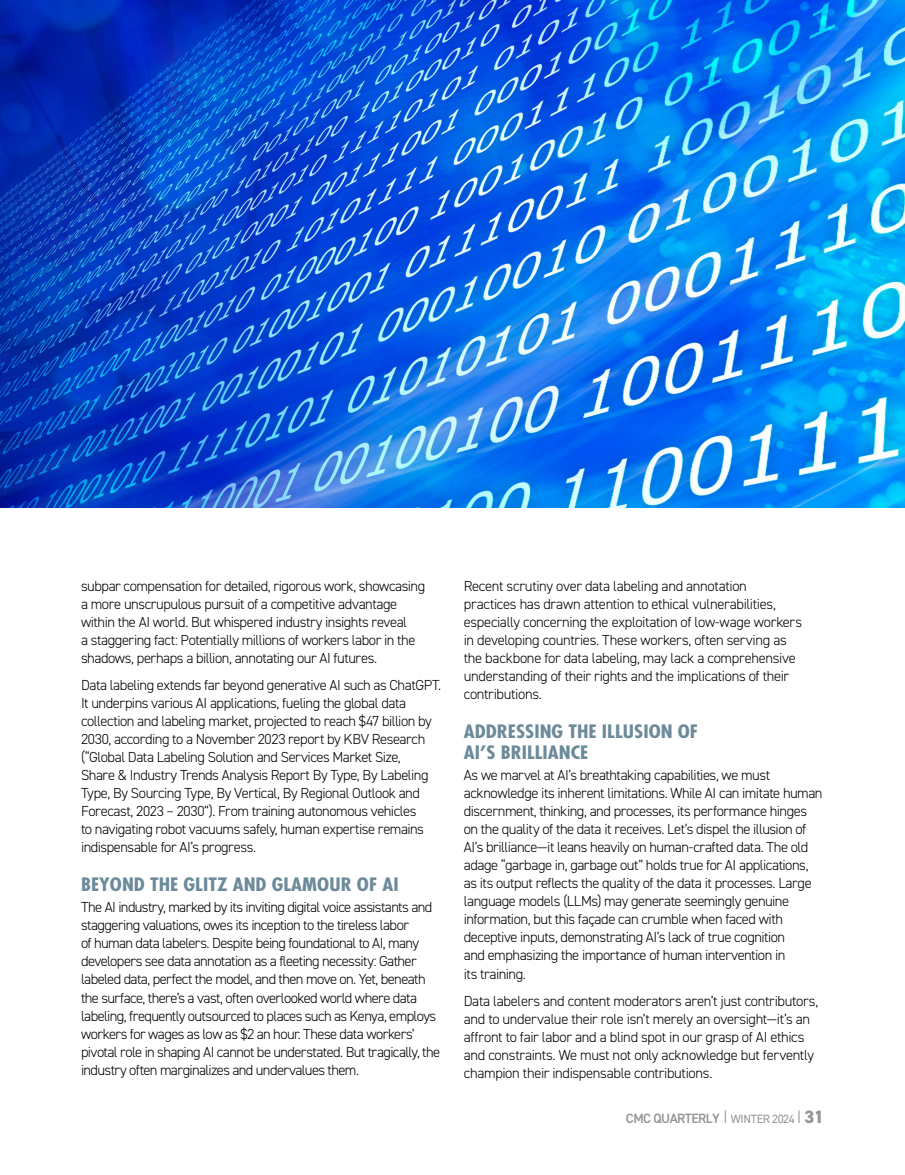
<style>
.page{position:relative;width:905px;height:1175px;background:#fff}
.page>*{position:absolute;margin:0;border:0;box-sizing:border-box;transform-origin:0 0}
.t1{font:700 condensed 18px/21px "Futura Std";letter-spacing:.005em;color:#6c8a99;scale:1.15 1}
.t2{font:300 14.55px/18px "DIN2014";letter-spacing:-.03em;color:#000}
.t3{font:600 13.5px "DIN2014";letter-spacing:-.04em;color:#939598}
.s1{font-weight:300;font-size:18px}
.s2{font-weight:400;font-size:12px}
.s3{font-weight:800;font-size:18px}
</style>
<div class="page">
<img style="left:0;top:0;width:904px;height:508px">
<p class="t2" style="left:81px;top:577px;width:346px">subpar compensation for detailed, rigorous work, showcasing a more unscrupulous pursuit of a competitive advantage within the AI world. But whispered industry insights reveal<br>a staggering fact: Potentially millions of workers labor in the shadows, perhaps a billion, annotating our AI futures.</p>
<p class="t2" style="left:81px;top:676px;width:362px">Data labeling extends far beyond generative AI such as ChatGPT.<br>It underpins various AI applications, fueling the global data collection and labeling market, projected to reach $47 billion by 2030, according to a November 2023 report by KBV Research (“Global Data Labeling Solution and Services Market Size,<br>Share &amp; Industry Trends Analysis Report By Type, By Labeling Type, By Sourcing Type, By Vertical, By Regional Outlook and Forecast, 2023 – 2030”). From training autonomous vehicles<br>to navigating robot vacuums safely, human expertise remains indispensable for AI’s progress.</p>
<p class="t1" style="left:81px;top:874px;width:278px">BEYOND THE GLITZ AND GLAMOUR OF AI</p>
<p class="t2" style="left:81px;top:898px;width:361px">The AI industry, marked by its inviting digital voice assistants and staggering valuations, owes its inception to the tireless labor<br>of human data labelers. Despite being foundational to AI, many developers see data annotation as a fleeting necessity: Gather labeled data, perfect the model, and then move on. Yet, beneath the surface, there’s a vast, often overlooked world where data labeling, frequently outsourced to places such as Kenya, employs workers for wages as low as $2 an hour. These data workers’ pivotal role in shaping AI cannot be understated. But tragically, the industry often marginalizes and undervalues them.</p>
<p class="t2" style="left:464px;top:577px;width:340px">Recent scrutiny over data labeling and annotation practices has drawn attention to ethical vulnerabilities, especially concerning the exploitation of low-wage workers in developing countries. These workers, often serving as the backbone for data labeling, may lack a comprehensive understanding of their rights and the implications of their contributions.</p>
<p class="t1" style="left:464px;top:721px;width:205px">ADDRESSING THE ILLUSION OF<br>AI’S BRILLIANCE</p>
<p class="t2" style="left:464px;top:766px;width:360px">As we marvel at AI’s breathtaking capabilities, we must acknowledge its inherent limitations. While AI can imitate human discernment, thinking, and processes, its performance hinges on the quality of the data it receives. Let’s dispel the illusion of AI’s brilliance—it leans heavily on human-crafted data. The old adage “garbage in, garbage out” holds true for AI applications, as its output reflects the quality of the data it processes. Large language models (LLMs) may generate seemingly genuine information, but this façade can crumble when faced with deceptive inputs, demonstrating AI’s lack of true cognition<br>and emphasizing the importance of human intervention in<br>its training.</p>
<p class="t2" style="left:464px;top:991px;width:356px">Data labelers and content moderators aren’t just contributors, and to undervalue their role isn’t merely an oversight—it’s an affront to fair labor and a blind spot in our grasp of AI ethics and constraints. We must not only acknowledge but fervently champion their indispensable contributions.</p>
<p class="t3" style="left:626px;top:1109px;width:199px">CMC QUARTERLY <span class="s1">I</span> <span class="s2">WINTER 2024</span> <span class="s1">I</span> <span class="s3">31</span></p>
</div>
